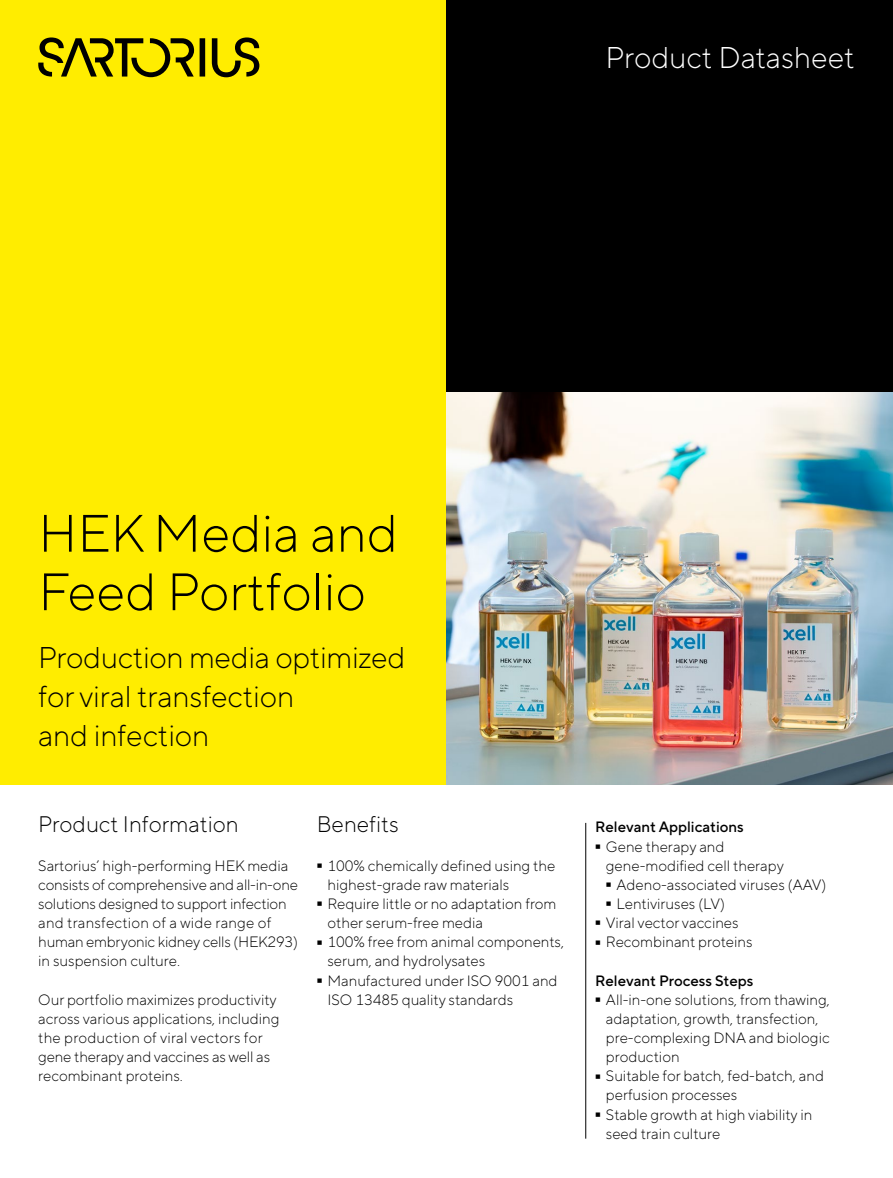
<style>
.page{position:relative;width:893px;height:1178px;background:#fff}
.page>*{position:absolute;margin:0;border:0;box-sizing:border-box;transform-origin:0 0}
.t1{font:300 95.25px "TT Norms Pro";color:#000;scale:.16 1}
.Head_01_black{font:300 52.5px/58.5px "TT Norms Pro";color:#000}
.Head_02_black{font:300 30px/39px "TT Norms Pro";letter-spacing:-.005em;color:#000}
.t2{font:300 30px "TT Norms Pro";color:#fff}
.Head_04_black{font:300 22.5px "TT Norms Pro";color:#000}
.Body_Light_black{font:300 15px/19.2px "TT Norms Pro";color:#000}
.Body_Light_white{font:500 15px "TT Norms Pro";color:#000}
</style>
<div class="page">
<div style="left:0;top:0;width:446px;height:784px;background:#ffed00"></div>
<div style="left:446px;top:0;width:447px;height:392px;background:#000"></div>
<svg style="left:200px;top:38px;width:5px;height:39px"></svg>
<svg style="left:212px;top:37px;width:47px;height:40px"></svg>
<svg style="left:38px;top:37px;width:156px;height:40px"></svg>
<hr style="left:585px;top:823px;width:1px;height:315px;background:#000">
<img style="left:446px;top:392px;width:447px;height:392px">
<h3 class="t2" style="left:606px;top:36px;width:251px">Product Datasheet</h3>
<p class="Head_01_black" style="left:38px;top:501px;width:361px">HEK Media and<br>Feed Portfolio</p>
<p class="Head_02_black" style="left:38px;top:636px;width:368px">Production media optimized for viral transfection<br>and infection</p>
<p class="Head_04_black" style="left:38px;top:808px;width:202px">Product Information</p>
<p class="Body_Light_black" style="left:38px;top:855px;width:261px">Sartorius’ high-performing HEK media consists of comprehensive and all-in-one solutions designed to support infection and transfection of a wide range of human embryonic kidney cells (HEK293) in suspension culture.</p>
<p class="Body_Light_black" style="left:38px;top:989px;width:243px">Our portfolio maximizes productivity across various applications, including the production of viral vectors for gene therapy and vaccines as well as recombinant proteins.</p>
<p class="Head_04_black" style="left:317px;top:808px;width:83px">Benefits</p>
<p class="t1" style="left:317px;top:792px;width:38px">-</p>
<p class="Body_Light_black" style="left:327px;top:855px;width:229px">100% chemically defined using the highest-grade raw materials</p>
<p class="t1" style="left:317px;top:830px;width:38px">-</p>
<p class="Body_Light_black" style="left:327px;top:893px;width:231px">Require little or no adaptation from other serum-free media</p>
<p class="t1" style="left:317px;top:869px;width:38px">-</p>
<p class="Body_Light_black" style="left:327px;top:931px;width:238px">100% free from animal components, serum, and hydrolysates</p>
<p class="t1" style="left:317px;top:907px;width:38px">-</p>
<p class="Body_Light_black" style="left:327px;top:970px;width:232px">Manufactured under ISO 9001 and<br>ISO 13485 quality standards</p>
<p class="Body_Light_white" style="left:595px;top:816px;width:150px">Relevant Applications</p>
<p class="t1" style="left:595px;top:773px;width:38px">-</p>
<p class="Body_Light_black" style="left:606px;top:836px;width:179px">Gene therapy and gene-modified cell therapy</p>
<p class="t1" style="left:606px;top:811px;width:38px">-</p>
<p class="Body_Light_black" style="left:617px;top:874px;width:211px">Adeno-associated viruses (AAV)</p>
<p class="t1" style="left:606px;top:830px;width:38px">-</p>
<p class="Body_Light_black" style="left:617px;top:893px;width:110px">Lentiviruses (LV)</p>
<p class="t1" style="left:595px;top:849px;width:38px">-</p>
<p class="Body_Light_black" style="left:606px;top:912px;width:134px">Viral vector vaccines</p>
<p class="t1" style="left:595px;top:869px;width:38px">-</p>
<p class="Body_Light_black" style="left:606px;top:931px;width:148px">Recombinant proteins</p>
<p class="Body_Light_white" style="left:595px;top:969px;width:160px">Relevant Process Steps</p>
<p class="t1" style="left:595px;top:926px;width:38px">-</p>
<p class="Body_Light_black" style="left:606px;top:989px;width:225px">All-in-one solutions, from thawing, adaptation, growth, transfection, pre-complexing DNA and biologic production</p>
<p class="t1" style="left:595px;top:1002px;width:38px">-</p>
<p class="Body_Light_black" style="left:606px;top:1065px;width:220px">Suitable for batch, fed-batch, and perfusion processes</p>
<p class="t1" style="left:595px;top:1041px;width:38px">-</p>
<p class="Body_Light_black" style="left:606px;top:1104px;width:208px">Stable growth at high viability in seed train culture</p>
</div>
